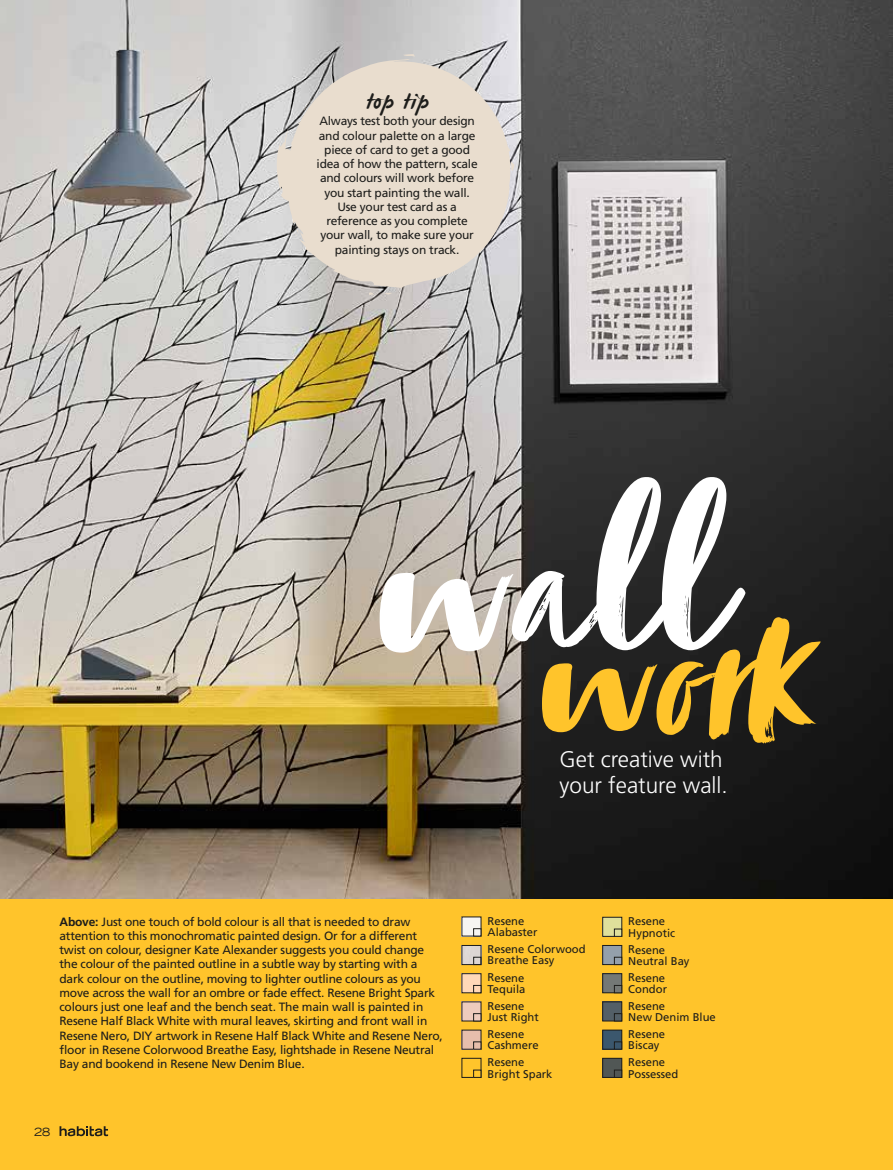
<style>
.page{position:relative;width:893px;height:1170px;background:#fff}
.page>*{position:absolute;margin:0;border:0;box-sizing:border-box;transform-origin:0 0}
.t1{font:235.2px "Zooja";color:#fff}
.t2{font:24px "James Paul";letter-spacing:.035em;color:#1d1d1b}
.t3{font:300 22.5px/25.5px "Frutiger LT Std";color:#fff}
.t4{font:12px/14.2px "Frutiger LT Std";letter-spacing:-.02em;color:#1d1d1b}
.t5{font:11.25px/11.2px "Frutiger LT Std";color:#1d1d1b}
.t6{font:expanded 11.25px "Trade Gothic LH";color:#1d1d1b}
.s1{font-weight:700}
</style>
<div class="page">
<img style="left:0;top:0;width:893px;height:899px">
<div style="left:0;top:899px;width:893px;height:270px;background:#ffc42b"></div>
<div style="left:462px;top:1057px;width:19px;height:20px;border:1px solid #1d1d1b"></div>
<div style="left:473px;top:1069px;width:8px;height:8px;border:1px solid #1d1d1b"></div>
<div style="left:603px;top:945px;width:19px;height:19px;background:#94a0ab"></div>
<div style="left:602px;top:945px;width:20px;height:19px;border:1px solid #1d1d1b"></div>
<div style="left:614px;top:956px;width:8px;height:8px;border:1px solid #1d1d1b"></div>
<div style="left:603px;top:1001px;width:19px;height:19px;background:#535f67"></div>
<div style="left:602px;top:1001px;width:20px;height:20px;border:1px solid #1d1d1b"></div>
<div style="left:614px;top:1013px;width:8px;height:8px;border:1px solid #1d1d1b"></div>
<img style="left:464px;top:947px;width:15px;height:15px">
<div style="left:462px;top:945px;width:19px;height:19px;border:1px solid #1d1d1b"></div>
<div style="left:473px;top:956px;width:8px;height:8px;border:1px solid #1d1d1b"></div>
<div style="left:462px;top:916px;width:19px;height:20px;background:#f6f5f2"></div>
<div style="left:473px;top:928px;width:8px;height:8px;border:1px solid #1d1d1b"></div>
<div style="left:603px;top:917px;width:19px;height:19px;background:#dfe09b"></div>
<div style="left:602px;top:916px;width:20px;height:20px;border:1px solid #1d1d1b"></div>
<div style="left:614px;top:928px;width:8px;height:8px;border:1px solid #1d1d1b"></div>
<div style="left:603px;top:1029px;width:19px;height:20px;background:#3b576d"></div>
<div style="left:602px;top:1029px;width:20px;height:20px;border:1px solid #1d1d1b"></div>
<div style="left:614px;top:1041px;width:8px;height:8px;border:1px solid #1d1d1b"></div>
<div style="left:603px;top:973px;width:19px;height:19px;background:#747876"></div>
<div style="left:602px;top:973px;width:20px;height:19px;border:1px solid #1d1d1b"></div>
<div style="left:614px;top:985px;width:8px;height:7px;border:1px solid #1d1d1b"></div>
<div style="left:603px;top:1058px;width:19px;height:19px;background:#515755"></div>
<div style="left:602px;top:1057px;width:20px;height:20px;border:1px solid #1d1d1b"></div>
<div style="left:614px;top:1069px;width:8px;height:8px;border:1px solid #1d1d1b"></div>
<div style="left:462px;top:973px;width:19px;height:19px;background:#ffd8b8"></div>
<div style="left:462px;top:973px;width:19px;height:19px;border:1px solid #1d1d1b"></div>
<div style="left:473px;top:985px;width:8px;height:7px;border:1px solid #1d1d1b"></div>
<div style="left:462px;top:1001px;width:19px;height:19px;background:#eecbbe"></div>
<div style="left:473px;top:1013px;width:8px;height:8px;border:1px solid #1d1d1b"></div>
<div style="left:462px;top:1029px;width:19px;height:20px;background:#e7beac"></div>
<div style="left:473px;top:1041px;width:8px;height:8px;border:1px solid #1d1d1b"></div>
<svg style="left:276px;top:54px;width:238px;height:243px;background:#ddd4ca"></svg>
<svg style="left:60px;top:1126px;width:48px;height:10px"></svg>
<h2 class="t2" style="left:365px;top:89px;width:65px">top tip</h2>
<p class="t4" style="left:317px;top:114px;width:163px;text-align:center">Always test both your design and colour palette on a large piece of card to get a good idea of how the pattern, scale and colours will work before you start painting the wall.<br>Use your test card as a reference as you complete your wall, to make sure your painting stays on track.</p>
<h1 class="t1" style="left:368px;top:466px;width:442px">wall<sub>work</sub></h1>
<h3 class="t3" style="left:559px;top:747px;width:170px">Get creative with your feature wall.</h3>
<p class="t4" style="left:60px;top:914px;width:385px"><span class="s1">Above:</span> Just one touch of bold colour is all that is needed to draw attention to this monochromatic painted design. Or for a different twist on colour, designer Kate Alexander suggests you could change the colour of the painted outline in a subtle way by starting with a dark colour on the outline, moving to lighter outline colours as you move across the wall for an ombre or fade effect. Resene Bright Spark colours just one leaf and the bench seat. The main wall is painted in Resene Half Black White with mural leaves, skirting and front wall in Resene Nero, DIY artwork in Resene Half Black White and Resene Nero, floor in Resene Colorwood Breathe Easy, lightshade in Resene Neutral Bay and bookend in Resene New Denim Blue.</p>
<p class="t6" style="left:34px;top:1124px;width:18px">28</p>
<p class="t5" style="left:488px;top:915px;width:52px">Resene<br>Alabaster</p>
<p class="t5" style="left:628px;top:915px;width:48px">Resene<br>Hypnotic</p>
<p class="t5" style="left:488px;top:943px;width:100px">Resene Colorwood<br>Breathe Easy</p>
<p class="t5" style="left:488px;top:972px;width:39px">Resene<br>Tequila</p>
<p class="t5" style="left:488px;top:1000px;width:53px">Resene<br>Just Right</p>
<p class="t5" style="left:488px;top:1028px;width:53px">Resene<br>Cashmere</p>
<p class="t5" style="left:628px;top:944px;width:63px">Resene<br>Neutral Bay</p>
<p class="t5" style="left:628px;top:1000px;width:89px">Resene<br>New Denim Blue</p>
<p class="t5" style="left:628px;top:972px;width:40px">Resene<br>Condor</p>
<p class="t5" style="left:628px;top:1028px;width:38px">Resene<br>Biscay</p>
<p class="t5" style="left:488px;top:1056px;width:67px">Resene<br>Bright Spark</p>
<p class="t5" style="left:628px;top:1056px;width:52px">Resene<br>Possessed</p>
</div>
